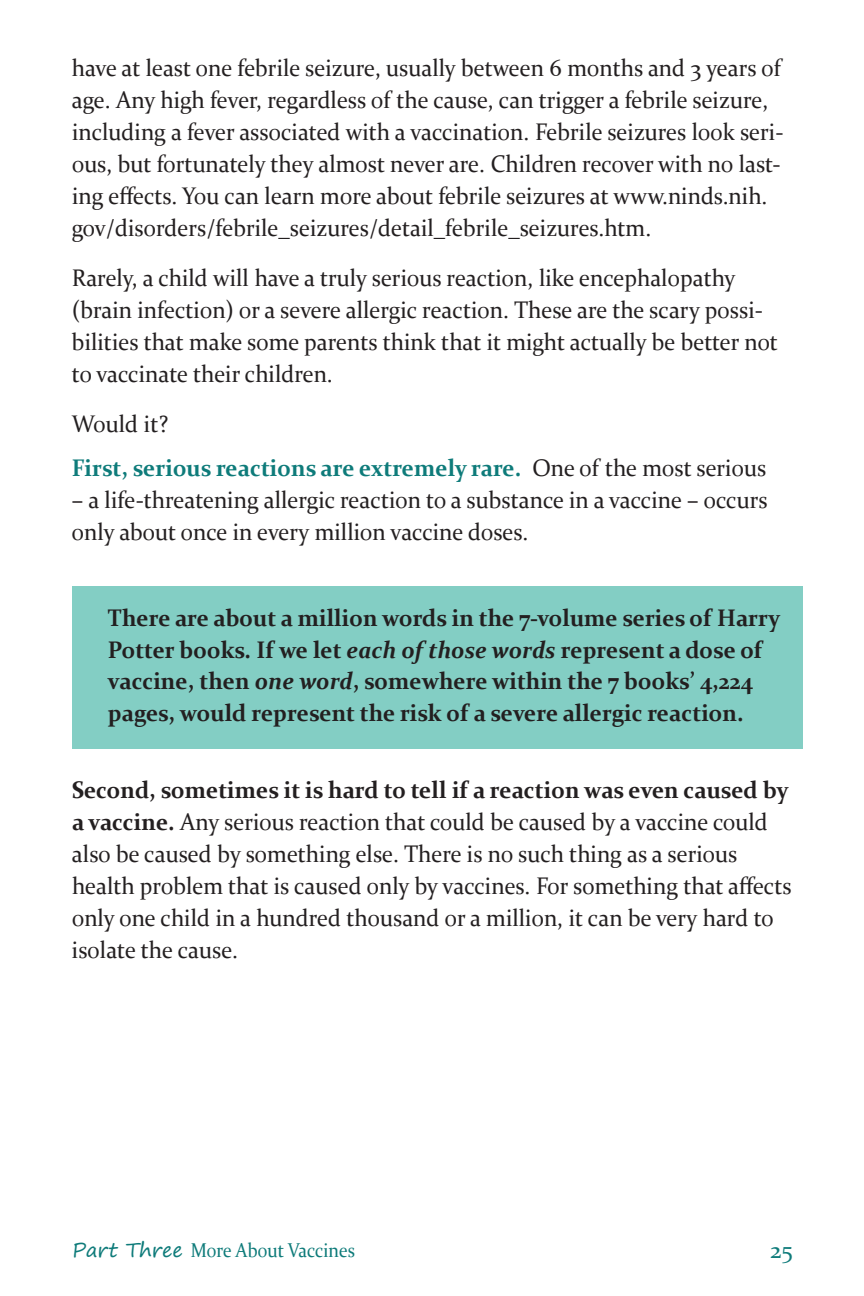
<style>
.page{position:relative;width:864px;height:1296px;background:#fff}
.page>*{position:absolute;margin:0;border:0;box-sizing:border-box;transform-origin:0 0}
.t1{font:24px/32px "Constantia";color:#231f20;scale:.95 1}
.t2{font:700 24px/32px "Constantia";color:#231f20;scale:.95 1}
.t3{font:700 24px "Constantia";color:#0e7b7a;scale:.95 1}
.t4{font:24px "Constantia";color:#0e7b7a}
.t5{font:20px "Constantia";color:#0e7b7a;scale:.9 1}
.s1{font-weight:400;color:#231f20}
.s2{font-style:italic}
.s3{font-weight:700}
.s4{font-family:"Segoe Print"}
</style>
<div class="page">
<div style="left:73px;top:586px;width:730px;height:163px;background:#83cec4"></div>
<p class="t1" style="left:72px;top:50px;width:750px">have at least one febrile seizure, usually between 6 months and 3 years of age. Any high fever, regardless of the cause, can trigger a febrile seizure, including a fever associated with a vaccination. Febrile seizures look seri&shy;ous, but fortunately they almost never are. Children recover with no last&shy;ing effects. You can learn more about febrile seizures at www.ninds.nih.</p>
<p class="t1" style="left:72px;top:210px;width:611px">gov/disorders/febrile_seizures/detail_febrile_seizures.htm.</p>
<p class="t1" style="left:72px;top:260px;width:745px">Rarely, a child will have a truly serious reaction, like encephalopathy (brain infection) or a severe allergic reaction. These are the scary possi&shy;bilities that make some parents think that it might actually be better not to vaccinate their children.</p>
<p class="t1" style="left:72px;top:406px;width:103px">Would it?</p>
<p class="t3" style="left:72px;top:451px;width:732px">First, serious reactions are extremely rare. <span class="s1">One of the most serious</span></p>
<p class="t1" style="left:72px;top:482px;width:734px">– a life-threatening allergic reaction to a substance in a vaccine – occurs only about once in every million vaccine doses.</p>
<p class="t2" style="left:108px;top:600px;width:709px">There are about a million words in the 7-volume series of Harry Potter books. If we let <span class="s2">each of those words</span> represent a dose of vaccine, then <span class="s2">one word</span>, somewhere within the 7 books’ 4,224 pages, would represent the risk of a severe allergic reaction.</p>
<p class="t1" style="left:72px;top:773px;width:759px"><span class="s3">Second, sometimes it is hard to tell if a reaction was even caused by a vaccine.</span> Any serious reaction that could be caused by a vaccine could also be caused by something else. There is no such thing as a serious health problem that is caused only by vaccines. For something that affects only one child in a hundred thousand or a million, it can be very hard to isolate the cause.</p>
<p class="t5" style="left:72px;top:1237px;width:316px"><span class="s4">Part Three</span> More About Vaccines</p>
<p class="t4" style="left:770px;top:1233px;width:24px">25</p>
</div>
